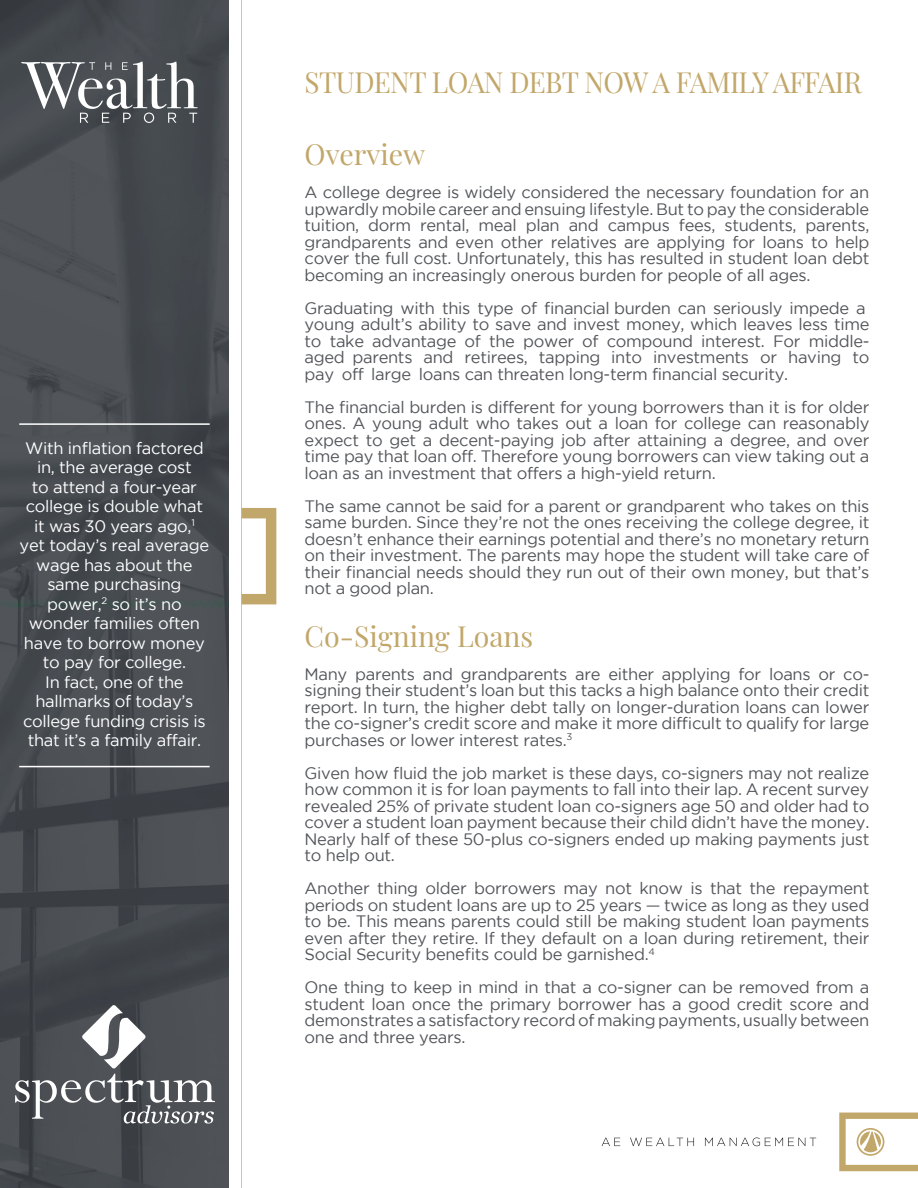
<style>
.page{position:relative;width:918px;height:1188px;background:#fff}
.page>*{position:absolute;margin:0;border:0;box-sizing:border-box;transform-origin:0 0}
.t1{font:28.5px "Playfair Display";letter-spacing:-.02em;color:#c2a76a}
.t2{font:28.5px "Playfair Display";color:#c2a76a}
.t3{font:16.5px/16.5px "Gotham";letter-spacing:-.02em;color:#54555a;text-align:justify}
.t4{font:16.5px/19.5px "Gotham";letter-spacing:-.02em;color:#fff;text-align:center}
</style>
<div class="page">
<svg style="left:242px;top:508px;width:34px;height:96px"></svg>
<hr style="left:240px;top:0;width:2px;height:1188px;background:#bdbbbb">
<img style="left:0;top:0;width:229px;height:1188px">
<svg style="left:21px;top:61px;width:177px;height:62px"></svg>
<svg style="left:839px;top:1113px;width:79px;height:58px"></svg>
<svg style="left:602px;top:1138px;width:18px;height:8px"></svg>
<svg style="left:630px;top:1138px;width:64px;height:8px"></svg>
<svg style="left:705px;top:1138px;width:111px;height:8px"></svg>
<hr style="left:19px;top:423px;width:191px;height:2px;background:#fff">
<hr style="left:19px;top:766px;width:191px;height:1px;background:#fff">
<svg style="left:15px;top:1005px;width:200px;height:119px;background:#62656a"></svg>
<p class="t4" style="left:20px;top:438px;width:191px">With inflation factored in, the average cost<br>to attend a four-year college is double what it was 30 years ago,<sup>1 </sup>yet today’s real average wage has about the same purchasing power,<sup>2</sup> so it’s no wonder families often have to borrow money to pay for college.<br>In fact, one of the hallmarks of today’s college funding crisis is that it’s a family affair.</p>
<h1 class="t1" style="left:305px;top:60px;width:559px">STUDENT LOAN DEBT NOW A FAMILY AFFAIR</h1>
<h1 class="t2" style="left:305px;top:132px;width:122px">Overview</h1>
<p class="t3" style="left:305px;top:184px;width:566px">A college degree is widely considered the necessary foundation for an upwardly mobile career and ensuing lifestyle. But to pay the considerable tuition, dorm rental, meal plan and campus fees, students, parents, grandparents and even other relatives are applying for loans to help cover the full cost. Unfortunately, this has resulted in student loan debt becoming an increasingly onerous burden for people of all ages.</p>
<p class="t3" style="left:305px;top:299px;width:566px;text-align:left">Graduating with this type of financial burden can seriously impede a young adult’s ability to save and invest money, which leaves less time to take advantage of the power of compound interest. For middle&shy;aged parents and retirees, tapping into investments or having to pay off large loans can threaten long-term financial security.</p>
<p class="t3" style="left:305px;top:398px;width:566px">The financial burden is different for young borrowers than it is for older ones. A young adult who takes out a loan for college can reasonably expect to get a decent-paying job after attaining a degree, and over time pay that loan off. Therefore young borrowers can view taking out a loan as an investment that offers a high-yield return.</p>
<p class="t3" style="left:305px;top:497px;width:566px">The same cannot be said for a parent or grandparent who takes on this same burden. Since they’re not the ones receiving the college degree, it doesn’t enhance their earnings potential and there’s no monetary return on their investment. The parents may hope the student will take care of their financial needs should they run out of their own money, but that’s not a good plan.</p>
<h1 class="t2" style="left:305px;top:614px;width:230px">Co-Signing Loans</h1>
<p class="t3" style="left:305px;top:665px;width:566px">Many parents and grandparents are either applying for loans or co&shy;signing their student’s loan but this tacks a high balance onto their credit report. In turn, the higher debt tally on longer-duration loans can lower the co-signer’s credit score and make it more difficult to qualify for large purchases or lower interest rates.<sup>3</sup></p>
<p class="t3" style="left:305px;top:764px;width:566px">Given how fluid the job market is these days, co-signers may not realize how common it is for loan payments to fall into their lap. A recent survey revealed 25% of private student loan co-signers age 50 and older had to cover a student loan payment because their child didn’t have the money.<br>Nearly half of these 50-plus co-signers ended up making payments just to help out.</p>
<p class="t3" style="left:305px;top:880px;width:566px">Another thing older borrowers may not know is that the repayment periods on student loans are up to 25 years — twice as long as they used to be. This means parents could still be making student loan payments even after they retire. If they default on a loan during retirement, their Social Security benefits could be garnished.<sup>4</sup></p>
<p class="t3" style="left:305px;top:979px;width:566px">One thing to keep in mind in that a co-signer can be removed from a student loan once the primary borrower has a good credit score and demonstrates a satisfactory record of making payments, usually between one and three years.</p>
</div>
